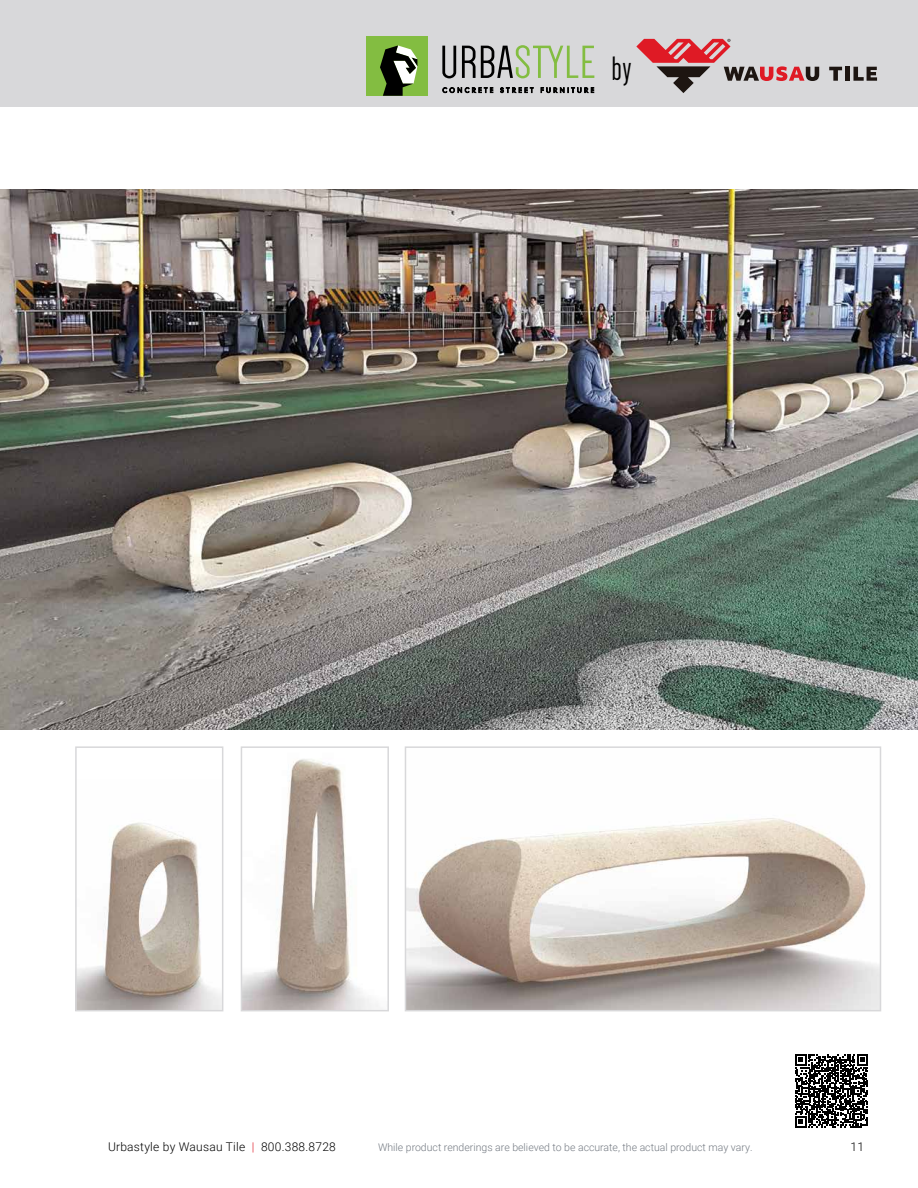
<style>
.page{position:relative;width:918px;height:1188px;background:#fff}
.page>*{position:absolute;margin:0;border:0;box-sizing:border-box;transform-origin:0 0}
.t1{font:34.95px "Dense";color:#000}
.t2{font:300 12px "Roboto";letter-spacing:.02em;color:#000}
.t3{font:300 10.5px "Roboto";color:#747a82}
.s1{color:#df1a25}
</style>
<div class="page">
<svg style="left:795px;top:1054px;width:73px;height:73px"></svg>
<div style="left:0;top:0;width:918px;height:107px;background:#d8d8da"></div>
<img style="left:78px;top:822px;width:142px;height:186px">
<div style="left:75px;top:746px;width:148px;height:265px;border:2px solid #d8d8da"></div>
<img style="left:244px;top:759px;width:134px;height:249px">
<div style="left:241px;top:746px;width:148px;height:265px;border:2px solid #d8d8da"></div>
<img style="left:408px;top:818px;width:470px;height:190px">
<div style="left:405px;top:746px;width:476px;height:265px;border:2px solid #d8d8da"></div>
<img style="left:0;top:190px;width:918px;height:540px">
<svg style="left:853px;top:67px;width:24px;height:14px"></svg>
<div style="left:845px;top:67px;width:5px;height:14px;background:#1d1511"></div>
<svg style="left:829px;top:67px;width:13px;height:14px"></svg>
<svg style="left:636px;top:39px;width:183px;height:54px"></svg>
<div style="left:367px;top:36px;width:61px;height:60px;background:#83bd41"></div>
<svg style="left:462px;top:45px;width:132px;height:33px"></svg>
<svg style="left:442px;top:46px;width:14px;height:32px"></svg>
<svg style="left:380px;top:45px;width:37px;height:51px"></svg>
<svg style="left:443px;top:87px;width:50px;height:6px"></svg>
<svg style="left:500px;top:87px;width:34px;height:6px"></svg>
<svg style="left:541px;top:87px;width:53px;height:6px"></svg>
<h1 class="t1" style="left:612px;top:51px;width:22px">by</h1>
<p class="t2" style="left:108px;top:1138px;width:229px">Urbastyle by Wausau Tile <span class="s1">|</span> 800.388.8728</p>
<p class="t3" style="left:378px;top:1139px;width:376px">While product renderings are believed to be accurate, the actual product may vary.</p>
<p class="t2" style="left:850px;top:1138px;width:15px">11</p>
</div>
